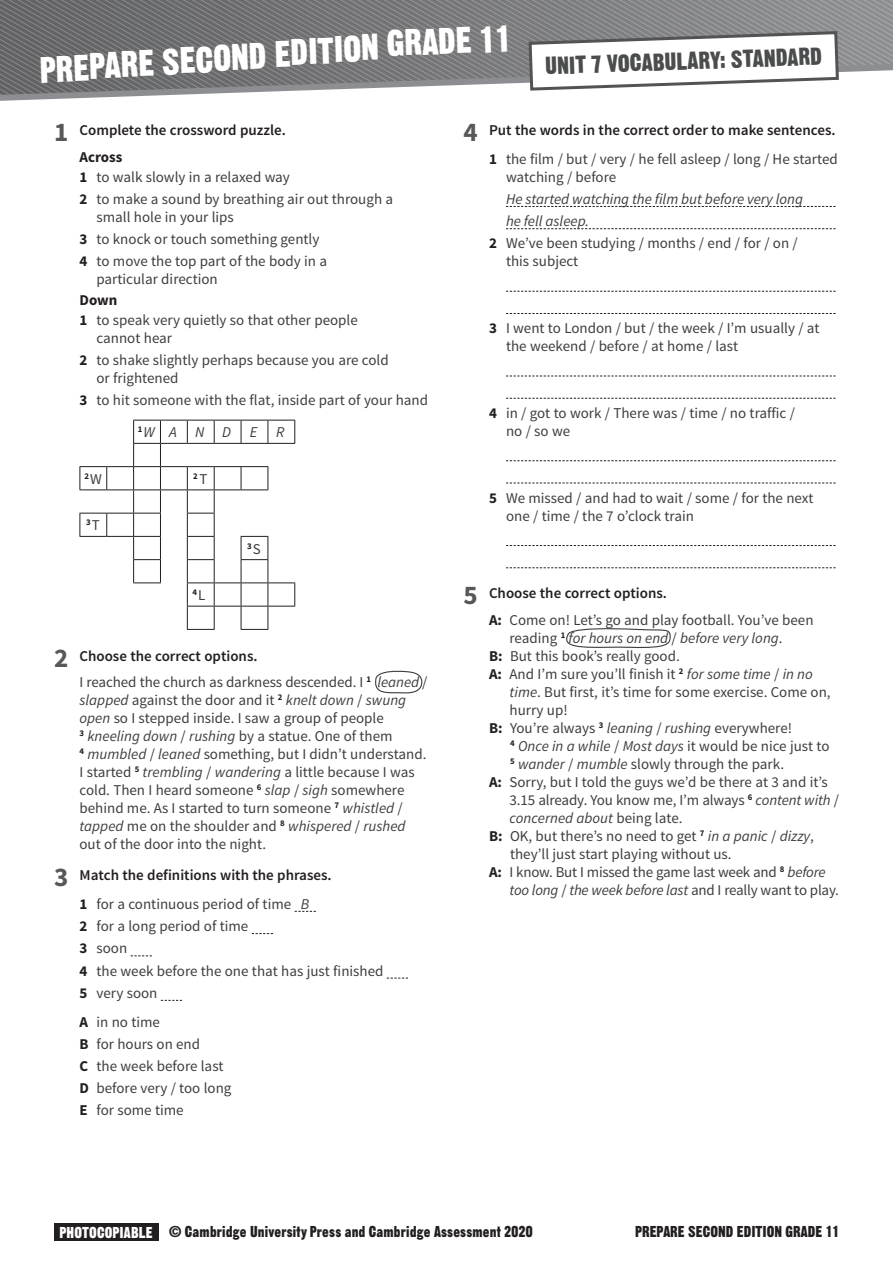
<style>
.page{position:relative;width:893px;height:1263px;background:#fff}
.page>*{position:absolute;margin:0;border:0;box-sizing:border-box;transform-origin:0 0}
.t1{font:36px "Gothic Thirteen Std";color:#fff}
.t2{font:24px "Gothic Thirteen Std";color:#4b4c4d}
.t3{font:15.3px "Gothic Thirteen Std";letter-spacing:.01em;color:#231f20}
.t4{font:15px/22.2px "Source Sans Pro";color:#3e3e3f}
.t5{font:italic 15px "Source Sans Pro";color:#3e3e3f}
.t6{font:600 15px/28.7px "Source Sans Pro";color:#231f20;text-align:right}
.t7{font:700 8.7px "Source Sans Pro";color:#231f20}
.s1{font-weight:700;font-size:27px;color:#57585a}
.s2{font-weight:700}
.s3{font-weight:700;color:#231f20}
.s4{font-weight:400;font-size:15px;color:#3e3e3f}
.s5{font-weight:600;color:#231f20}
.s6{font-style:italic}
.s7{font-weight:400;color:#3e3e3f}
.s8{font-weight:400;font-style:italic;color:#3e3e3f}
.s9{font-style:normal}
.s10{color:#fff}
</style>
<div class="page">
<svg style="left:0;top:0;width:893px;height:101px;background:#8b8c8e"></svg>
<svg style="left:527px;top:30px;width:313px;height:62px"></svg>
<div style="left:54px;top:1223px;width:104px;height:18px;background:#231f20"></div>
<svg style="left:506px;top:206px;width:330px;height:1px"></svg>
<svg style="left:506px;top:228px;width:330px;height:1px"></svg>
<svg style="left:506px;top:291px;width:330px;height:1px"></svg>
<svg style="left:506px;top:313px;width:330px;height:1px"></svg>
<svg style="left:506px;top:376px;width:330px;height:1px"></svg>
<svg style="left:506px;top:398px;width:330px;height:1px"></svg>
<svg style="left:506px;top:460px;width:330px;height:1px"></svg>
<svg style="left:506px;top:483px;width:330px;height:1px"></svg>
<svg style="left:506px;top:545px;width:330px;height:1px"></svg>
<svg style="left:506px;top:567px;width:330px;height:1px"></svg>
<svg style="left:566px;top:628px;width:105px;height:20px"></svg>
<svg style="left:80px;top:420px;width:215px;height:210px"></svg>
<svg style="left:295px;top:911px;width:21px;height:1px"></svg>
<svg style="left:252px;top:933px;width:21px;height:1px"></svg>
<svg style="left:131px;top:955px;width:21px;height:1px"></svg>
<svg style="left:387px;top:978px;width:21px;height:1px"></svg>
<svg style="left:161px;top:1000px;width:21px;height:1px"></svg>
<svg style="left:375px;top:670px;width:48px;height:24px"></svg>
<h1 class="t1" style="left:39px;top:40px;width:474px;rotate:-2deg">PREPARE SECOND EDITION GRADE 11</h1>
<h2 class="t2" style="left:545px;top:51px;width:279px;rotate:-2deg">UNIT 7 VOCABULARY: STANDARD</h2>
<p class="t6" style="left:80px;top:117px;width:208px;line-height:26.5px;text-align:left;text-indent:-26px"><span class="s1">1</span> Complete the crossword puzzle.<br><span class="s2">Across</span></p>
<p class="t4" style="left:80px;top:166px;width:315px"><span class="s3">1</span> to walk slowly in a relaxed way<br><span class="s3">2</span> to make a sound by breathing air out through a</p>
<p class="t4" style="left:80px;top:206px;width:249px;text-indent:17px">small hole in your lips<br><span class="s3">3</span> to knock or touch something gently<br><span class="s3">4</span> to move the top part of the body in a</p>
<p class="t4" style="left:97px;top:269px;width:123px">particular direction</p>
<p class="t4" style="left:80px;top:290px;width:280px;line-height:20.1px"><span class="s3">Down<br>1</span> to speak very quietly so that other people</p>
<p class="t4" style="left:80px;top:327px;width:311px;text-indent:17px">cannot hear<br><span class="s3">2</span> to shake slightly perhaps because you are cold</p>
<p class="t4" style="left:80px;top:367px;width:350px;text-indent:17px">or frightened<br><span class="s3">3</span> to hit someone with the flat, inside part of your hand</p>
<p class="t5" style="left:138px;top:423px;width:121px"><sup>1</sup>WANDE</p>
<p class="t5" style="left:276px;top:423px;width:10px">R</p>
<p class="t7" style="left:85px;top:470px;width:19px">2<span class="s4">W</span></p>
<p class="t7" style="left:193px;top:470px;width:16px">2<span class="s4">T</span></p>
<p class="t7" style="left:86px;top:517px;width:15px">3<span class="s4">T</span></p>
<p class="t7" style="left:247px;top:540px;width:15px">3<span class="s4">S</span></p>
<p class="t7" style="left:192px;top:587px;width:14px">4<span class="s4">L</span></p>
<p class="t4" style="left:80px;top:643px;width:350px;line-height:26.5px;text-indent:-26px"><span class="s1">2</span> <span class="s5">Choose the correct options.<br></span>I reached the church as darkness descended. I <sup>1</sup> <span class="s6">leaned</span> /</p>
<p class="t4" style="left:80px;top:692px;width:348px;line-height:18px"><span class="s6">slapped</span> against the door and it <sup>2</sup> <span class="s6">knelt down</span> / <span class="s6">swung open</span> so I stepped inside. I saw a group of people<br><sup>3</sup> <span class="s6">kneeling down</span> / <span class="s6">rushing</span> by a statue. One of them<br><sup>4</sup> <span class="s6">mumbled</span> / <span class="s6">leaned</span> something, but I didn’t understand.<br>I started <sup>5</sup> <span class="s6">trembling</span> / <span class="s6">wandering</span> a little because I was cold. Then I heard someone <sup>6</sup> <span class="s6">slap</span> / <span class="s6">sigh</span> somewhere behind me. As I started to turn someone <sup>7</sup> <span class="s6">whistled</span> / <span class="s6">tapped</span> me on the shoulder and <sup>8</sup> <span class="s6">whispered</span> / <span class="s6">rushed </span>out of the door into the night.</p>
<p class="t6" style="left:54px;top:861px;width:279px;text-align:center"><span class="s1">3</span> Match the definitions with the phrases.<br><span class="s2">1</span> <span class="s7">for a continuous period of time</span> <span class="s8">B</span></p>
<p class="t4" style="left:80px;top:915px;width:305px"><span class="s3">2</span> for a long period of time<br><span class="s3">3</span> soon<br><span class="s3">4</span> the week before the one that has just finished<br><span class="s3">5</span> very soon</p>
<p class="t4" style="left:80px;top:1011px;width:153px"><span class="s3">A</span> in no time<br><span class="s3">B</span> for hours on end<br><span class="s3">C</span> the week before last<br><span class="s3">D</span> before very / too long<br><span class="s3">E</span> for some time</p>
<p class="t6" style="left:463px;top:116px;width:376px"><span class="s1">4</span> Put the words in the correct order to make sentences.<br><span class="s2">1</span> <span class="s7">the film / but / very / he fell asleep / long / He started</span></p>
<p class="t4" style="left:506px;top:166px;width:112px">watching / before</p>
<p class="t5" style="left:506px;top:190px;width:299px">He started watching the film but before very long</p>
<p class="t5" style="left:506px;top:212px;width:85px">he fell asleep.</p>
<p class="t4" style="left:489px;top:233px;width:310px"><span class="s3">2</span> We’ve been studying / months / end / for / on /</p>
<p class="t4" style="left:506px;top:251px;width:74px">this subject</p>
<p class="t4" style="left:506px;top:319px;width:315px;line-height:18px;text-indent:-17px"><span class="s3">3</span> I went to London / but / the week / I’m usually / at the weekend / before / at home / last</p>
<p class="t4" style="left:506px;top:404px;width:290px;line-height:18px;text-indent:-17px"><span class="s3">4</span> in / got to work / There was / time / no traffic / no / so we</p>
<p class="t4" style="left:506px;top:489px;width:309px;line-height:18px;text-indent:-17px"><span class="s3">5</span> We missed / and had to wait / some / for the next one / time / the 7 o’clock train</p>
<p class="t4" style="left:489px;top:580px;width:326px;line-height:26.5px;text-indent:-26px"><span class="s1">5</span> <span class="s5">Choose the correct options.<br></span><span class="s3">A:</span> Come on! Let’s go and play football. You’ve been</p>
<p class="t5" style="left:510px;top:628px;width:275px"><span class="s9">reading</span> <sup>1</sup> for hours on end <span class="s9">/</span> before very long<span class="s9">.</span></p>
<p class="t4" style="left:489px;top:645px;width:192px"><span class="s3">B:</span> But this book’s really good.</p>
<p class="t4" style="left:489px;top:663px;width:325px"><span class="s3">A:</span> And I’m sure you’ll finish it <sup>2</sup> <span class="s6">for some time</span> / <span class="s6">in no</span></p>
<p class="t4" style="left:510px;top:681px;width:323px"><span class="s6">time</span>. But first, it’s time for some exercise. Come on,</p>
<p class="t4" style="left:510px;top:699px;width:60px">hurry up!</p>
<p class="t4" style="left:489px;top:717px;width:305px"><span class="s3">B:</span> You’re always <sup>3</sup> <span class="s6">leaning</span> / <span class="s6">rushing</span> everywhere!</p>
<p class="t5" style="left:510px;top:736px;width:321px"><sup>4</sup> Once in a while <span class="s9">/</span> Most days <span class="s9">it would be nice just to</span></p>
<p class="t4" style="left:510px;top:753px;width:276px"><sup>5</sup> <span class="s6">wander</span> / <span class="s6">mumble</span> slowly through the park.</p>
<p class="t4" style="left:489px;top:771px;width:340px"><span class="s3">A:</span> Sorry, but I told the guys we’d be there at 3 and it’s</p>
<p class="t4" style="left:510px;top:789px;width:331px">3.15 already. You know me, I’m always <sup>6</sup> <span class="s6">content with</span> /</p>
<p class="t5" style="left:510px;top:808px;width:174px">concerned about <span class="s9">being late.</span></p>
<p class="t4" style="left:489px;top:825px;width:326px"><span class="s3">B:</span> OK, but there’s no need to get <sup>7</sup> <span class="s6">in a panic</span> / <span class="s6">dizzy</span>,</p>
<p class="t4" style="left:510px;top:843px;width:223px">they’ll just start playing without us.</p>
<p class="t4" style="left:489px;top:861px;width:338px"><span class="s3">A:</span> I know. But I missed the game last week and <sup>8</sup> <span class="s6">before</span></p>
<p class="t5" style="left:510px;top:880px;width:331px">too long <span class="s9">/</span> the week before last <span class="s9">and I really want to play.</span></p>
<p class="t3" style="left:60px;top:1222px;width:474px"><span class="s10">PHOTOCOPIABLE</span> © Cambridge University Press and Cambridge Assessment 2020</p>
<p class="t3" style="left:635px;top:1222px;width:206px">PREPARE SECOND EDITION GRADE 11</p>
</div>
